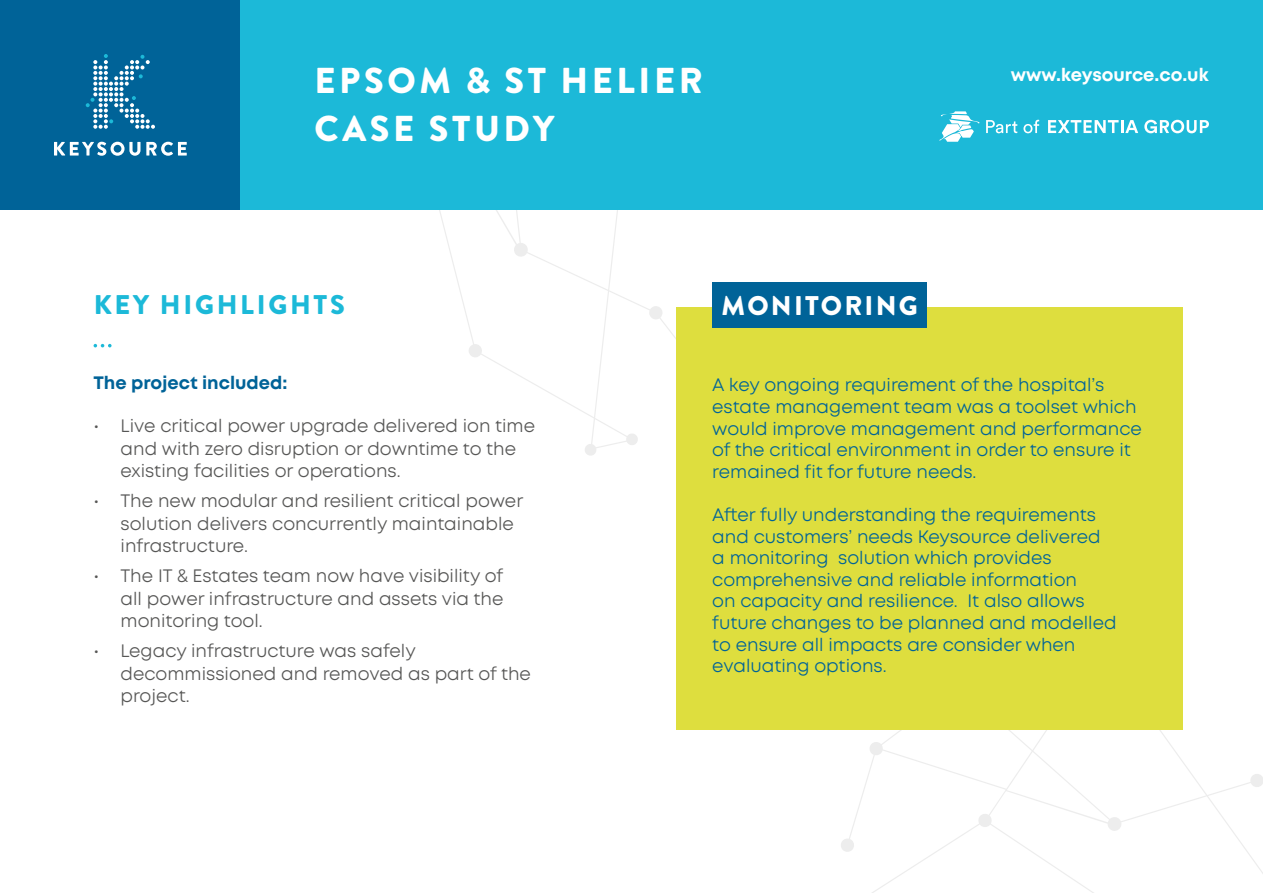
<style>
.page{position:relative;width:1263px;height:893px;background:#fff}
.page>*{position:absolute;margin:0;border:0;box-sizing:border-box;transform-origin:0 0}
.t1{font:900 36px/48px "Brandon Grotesque";letter-spacing:.1em;color:#fff}
.t2{font:900 27px "Brandon Grotesque";letter-spacing:.1em;color:#1cb9d8}
.t3{font:900 27px "Brandon Grotesque";letter-spacing:.08em;color:#fff}
.t4{font:18px/21.6px "Mont";color:#006398}
.t5{font:18px/22.5px "Mont";color:#575756}
.t6{font:700 18px "Mont";color:#006398}
.t7{font:700 18px "Mont";color:#fff}
</style>
<div class="page">
<svg style="left:841px;top:641px;width:422px;height:252px"></svg>
<svg style="left:439px;top:210px;width:437px;height:246px"></svg>
<div style="left:0;top:0;width:1263px;height:210px;background:#006398"></div>
<svg style="left:54px;top:142px;width:86px;height:14px"></svg>
<svg style="left:146px;top:142px;width:41px;height:14px"></svg>
<svg style="left:86px;top:54px;width:69px;height:75px"></svg>
<div style="left:676px;top:308px;width:506px;height:422px;background:#dede3e"></div>
<div style="left:712px;top:283px;width:215px;height:45px;background:#006398"></div>
<svg style="left:94px;top:344px;width:18px;height:3px"></svg>
<div style="left:241px;top:0;width:1022px;height:210px;background:#1cb9d8"></div>
<svg style="left:1048px;top:120px;width:90px;height:13px"></svg>
<svg style="left:1144px;top:120px;width:65px;height:13px"></svg>
<svg style="left:939px;top:111px;width:100px;height:31px"></svg>
<h1 class="t1" style="left:315px;top:58px;width:390px">EPSOM &amp; ST HELIER<br>CASE STUDY</h1>
<p class="t7" style="left:1011px;top:63px;width:200px">www.keysource.co.uk</p>
<h2 class="t2" style="left:94px;top:286px;width:253px">KEY HIGHLIGHTS</h2>
<p class="t6" style="left:94px;top:371px;width:195px">The project included:</p>
<p class="t5" style="left:121px;top:415px;width:416px;text-indent:-27px">• Live critical power upgrade delivered ion time and with zero disruption or downtime to the existing facilities or operations.</p>
<p class="t5" style="left:121px;top:490px;width:404px;text-indent:-27px">• The new modular and resilient critical power solution delivers concurrently maintainable infrastructure.</p>
<p class="t5" style="left:121px;top:565px;width:384px;text-align:justify;text-indent:-27px">• The IT &amp; Estates team now have visibility of all power infrastructure and assets via the monitoring tool.</p>
<p class="t5" style="left:121px;top:640px;width:412px;text-indent:-27px">• Legacy infrastructure was safely decommissioned and removed as part of the project.</p>
<h2 class="t3" style="left:722px;top:286px;width:198px">MONITORING</h2>
<p class="t4" style="left:712px;top:374px;width:431px">A key ongoing requirement of the hospital’s estate management team was a toolset which would improve management and performance of the critical environment in order to ensure it remained fit for future needs.</p>
<p class="t4" style="left:712px;top:504px;width:406px">After fully understanding the requirements and customers’ needs Keysource delivered a monitoring solution which provides comprehensive and reliable information<br>on capacity and resilience. It also allows future changes to be planned and modelled to ensure all impacts are consider when evaluating options.</p>
</div>
